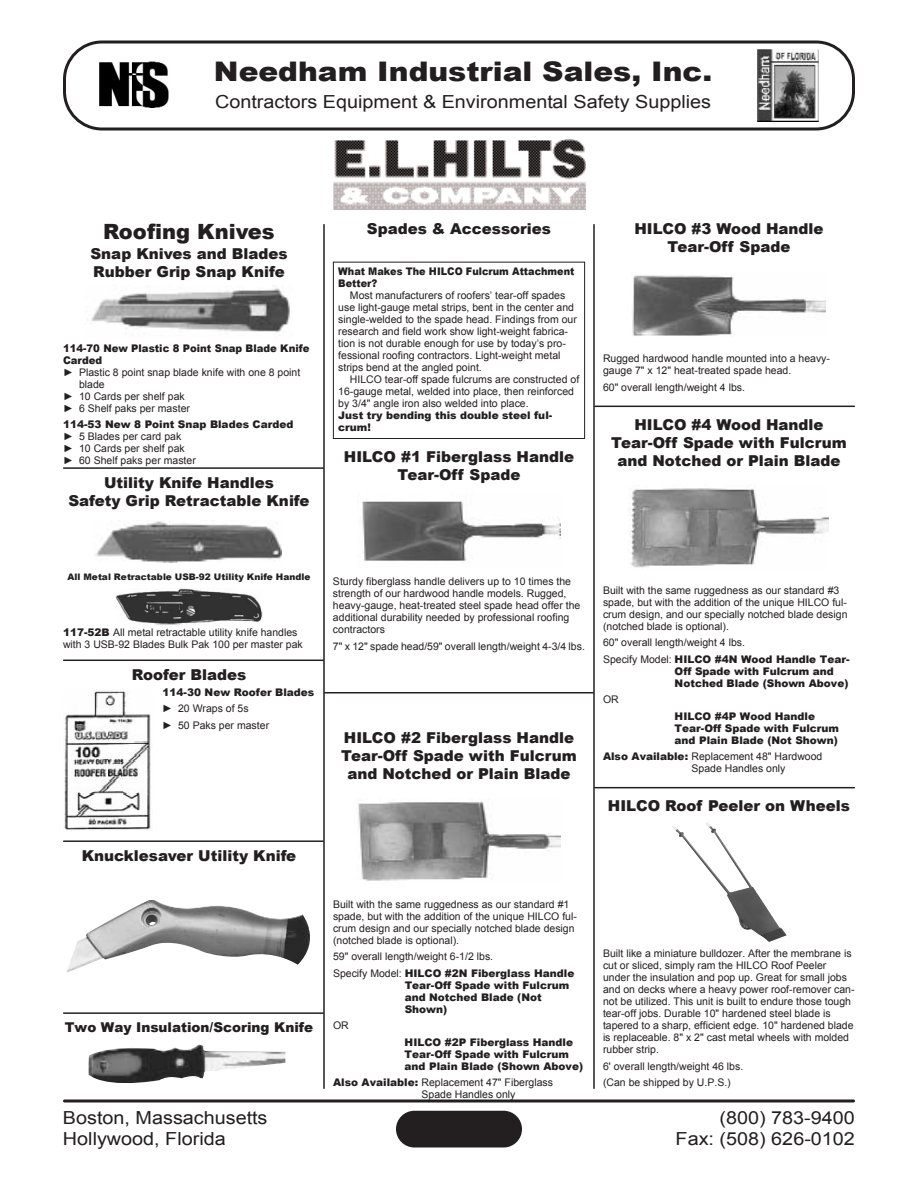
<style>
.page{position:relative;width:918px;height:1188px;background:#fff}
.page>*{position:absolute;margin:0;border:0;box-sizing:border-box;transform-origin:0 0}
.t1{font:900 27px "Arial";color:#231f20;scale:1.1 1}
.t2{font:900 21px "Arial";color:#231f20}
.t3{font:18px "Arial";color:#231f20;scale:1.1 1}
.t4{font:900 15px/18px "Arial";color:#231f20;text-align:center}
.t5{font:900 13.5px "Arial";color:#231f20}
.t6{font:10.5px/12px "Arial";color:#231f20}
.t7{font:900 10.5px/12px "Arial";color:#231f20}
.t8{font:900 10.5px "Arial";color:#231f20;scale:.96 1}
.t9{font:900 10.5px "Arial";color:#231f20;scale:.92 1}
.t10{font:900 9px "Arial";color:#231f20}
.s1{font-weight:900}
.s2{font-weight:400}
.s3{font-weight:400;color:#fff}
</style>
<div class="page">
<svg style="left:63px;top:40px;width:792px;height:90px"></svg>
<hr style="left:63px;top:1100px;width:792px;height:2px;background:#231f20;border-radius:2px">
<div style="left:396px;top:1111px;width:126px;height:37px;background:#231f20;border-radius:18px"></div>
<img style="left:99px;top:62px;width:70px;height:46px">
<img style="left:758px;top:50px;width:61px;height:72px">
<img style="left:333px;top:140px;width:253px;height:70px">
<hr style="left:63px;top:467px;width:261px;height:2px;background:#231f20">
<hr style="left:63px;top:660px;width:261px;height:1px;background:#231f20">
<hr style="left:63px;top:840px;width:261px;height:2px;background:#231f20">
<hr style="left:63px;top:1012px;width:261px;height:2px;background:#231f20">
<hr style="left:324px;top:692px;width:270px;height:1px;background:#231f20">
<hr style="left:323px;top:224px;width:2px;height:865px;background:#231f20">
<hr style="left:593px;top:224px;width:2px;height:865px;background:#231f20">
<hr style="left:594px;top:787px;width:261px;height:1px;background:#231f20">
<img style="left:87px;top:288px;width:203px;height:45px">
<img style="left:95px;top:521px;width:187px;height:41px">
<img style="left:116px;top:588px;width:146px;height:36px">
<img style="left:64px;top:690px;width:87px;height:140px">
<img style="left:67px;top:900px;width:243px;height:72px">
<img style="left:88px;top:1044px;width:197px;height:40px">
<div style="left:333px;top:262px;width:252px;height:177px;border:1px solid #231f20"></div>
<img style="left:361px;top:501px;width:200px;height:60px">
<img style="left:358px;top:801px;width:203px;height:80px">
<img style="left:632px;top:275px;width:194px;height:61px">
<hr style="left:594px;top:406px;width:261px;height:1px;background:#231f20">
<img style="left:628px;top:488px;width:201px;height:80px">
<img style="left:672px;top:822px;width:115px;height:120px">
<p class="t1" style="left:214px;top:51px;width:455px">Needham Industrial Sales, Inc.</p>
<p class="t3" style="left:215px;top:92px;width:452px">Contractors Equipment &amp; Environmental Safety Supplies</p>
<p class="t2" style="left:103px;top:215px;width:173px">Roofing Knives</p>
<p class="t4" style="left:367px;top:219px;width:186px">Spades &amp; Accessories</p>
<p class="t4" style="left:90px;top:244px;width:199px;text-align:left">Snap Knives and Blades<br>Rubber Grip Snap Knife</p>
<p class="t9" style="left:338px;top:263px;width:258px">What Makes The HILCO Fulcrum Attachment</p>
<p class="t9" style="left:338px;top:275px;width:44px">Better?</p>
<p class="t6" style="left:350px;top:289px;width:217px">Most manufacturers of roofers’ tear-off spades</p>
<p class="t6" style="left:338px;top:301px;width:237px">use light-gauge metal strips, bent in the center and</p>
<p class="t6" style="left:338px;top:313px;width:240px">single-welded to the spade head. Findings from our</p>
<p class="t6" style="left:338px;top:325px;width:231px">research and field work show light-weight fabrica-</p>
<p class="t6" style="left:338px;top:337px;width:229px">tion is not durable enough for use by today’s pro-</p>
<p class="t6" style="left:338px;top:349px;width:224px">fessional roofing contractors. Light-weight metal</p>
<p class="t6" style="left:338px;top:361px;width:145px">strips bend at the angled point.</p>
<p class="t6" style="left:350px;top:373px;width:231px">HILCO tear-off spade fulcrums are constructed of</p>
<p class="t6" style="left:338px;top:385px;width:237px">16-gauge metal, welded into place, then reinforced</p>
<p class="t6" style="left:338px;top:397px;width:192px">by 3/4" angle iron also welded into place.</p>
<p class="t7" style="left:338px;top:408px;width:216px">Just try bending this double steel ful-</p>
<p class="t7" style="left:338px;top:420px;width:34px">crum!</p>
<p class="t8" style="left:63px;top:340px;width:258px">114-70 New Plastic 8 Point Snap Blade Knife</p>
<p class="t8" style="left:63px;top:352px;width:42px">Carded</p>
<p class="t6" style="left:63px;top:366px;width:239px">► Plastic 8 point snap blade knife with one 8 point</p>
<p class="t6" style="left:79px;top:378px;width:27px">blade</p>
<p class="t6" style="left:63px;top:390px;width:123px">► 10 Cards per shelf pak</p>
<p class="t6" style="left:63px;top:402px;width:129px">► 6 Shelf paks per master</p>
<p class="t6" style="left:63px;top:419px;width:232px"><span class="s1">114-53 New 8 Point Snap Blades Carded </span>► 5 Blades per card pak<br>► 10 Cards per shelf pak<br>► 60 Shelf paks per master</p>
<p class="t4" style="left:68px;top:473px;width:243px">Utility Knife Handles<br>Safety Grip Retractable Knife</p>
<p class="t4" style="left:344px;top:447px;width:232px">HILCO #1 Fiberglass Handle<br>Tear-Off Spade</p>
<p class="t4" style="left:634px;top:219px;width:191px">HILCO #3 Wood Handle<br>Tear-Off Spade</p>
<p class="t6" style="left:603px;top:353px;width:229px">Rugged hardwood handle mounted into a heavy&shy;gauge 7" x 12" heat-treated spade head.</p>
<p class="t6" style="left:603px;top:381px;width:144px">60" overall length/weight 4 lbs.</p>
<p class="t4" style="left:611px;top:415px;width:237px">HILCO #4 Wood Handle<br>Tear-Off Spade with Fulcrum and Notched or Plain Blade</p>
<p class="t10" style="left:68px;top:570px;width:244px">All Metal Retractable USB-92 Utility Knife Handle</p>
<p class="t6" style="left:63px;top:627px;width:241px"><span class="s1">117-52B</span> All metal retractable utility knife handles with 3 USB-92 Blades Bulk Pak 100 per master pak</p>
<p class="t4" style="left:132px;top:665px;width:116px">Roofer Blades</p>
<p class="t6" style="left:162px;top:684px;width:154px;line-height:16.5px"><span class="s1">114-30 New Roofer Blades </span>► 20 Wraps of 5s<br>► 50 Paks per master</p>
<p class="t4" style="left:82px;top:846px;width:216px">Knucklesaver Utility Knife</p>
<p class="t5" style="left:65px;top:1017px;width:250px">Two Way Insulation/Scoring Knife</p>
<p class="t6" style="left:333px;top:576px;width:249px">Sturdy fiberglass handle delivers up to 10 times the strength of our hardwood handle models. Rugged, heavy-gauge, heat-treated steel spade head offer the additional durability needed by professional roofing contractors</p>
<p class="t6" style="left:333px;top:640px;width:253px">7" x 12" spade head/59" overall length/weight 4-3/4 lbs.</p>
<p class="t4" style="left:341px;top:729px;width:237px">HILCO #2 Fiberglass Handle<br>Tear-Off Spade with Fulcrum and Notched or Plain Blade</p>
<p class="t6" style="left:603px;top:584px;width:246px">Built with the same ruggedness as our standard #3 spade, but with the addition of the unique HILCO ful&shy;crum design, and our specially notched blade design (notched blade is optional).</p>
<p class="t6" style="left:603px;top:634px;width:248px;line-height:16.5px">60" overall length/weight 4 lbs.<br>Specify Model: <span class="s1">HILCO #4N Wood Handle Tear-</span></p>
<p class="t7" style="left:675px;top:665px;width:175px">Off Spade with Fulcrum and<br>Notched Blade (Shown Above)</p>
<p class="t7" style="left:603px;top:691px;width:214px;line-height:16.5px"><span class="s2">OR<br></span><span class="s3">Specify Model:</span> HILCO #4P Wood Handle</p>
<p class="t7" style="left:675px;top:722px;width:166px">Tear-Off Spade with Fulcrum and Plain Blade (Not Shown)</p>
<p class="t6" style="left:692px;top:751px;width:132px;text-indent:-89px"><span class="s1">Also Available:</span> Replacement 48" Hardwood<br>Spade Handles only</p>
<p class="t4" style="left:608px;top:796px;width:244px">HILCO Roof Peeler on Wheels</p>
<p class="t6" style="left:333px;top:898px;width:245px">Built with the same ruggedness as our standard #1 spade, but with the addition of the unique HILCO ful&shy;crum design and our specially notched blade design (notched blade is optional).</p>
<p class="t6" style="left:333px;top:948px;width:243px;line-height:16.5px">59" overall length/weight 6-1/2 lbs.<br>Specify Model: <span class="s1">HILCO #2N Fiberglass Handle</span></p>
<p class="t7" style="left:405px;top:978px;width:166px">Tear-Off Spade with Fulcrum and Notched Blade (Not<br>Shown)</p>
<p class="t7" style="left:333px;top:1017px;width:242px;line-height:16.5px"><span class="s2">OR<br></span><span class="s3">Specify Model:</span> HILCO #2P Fiberglass Handle</p>
<p class="t7" style="left:405px;top:1047px;width:180px">Tear-Off Spade with Fulcrum and Plain Blade (Shown Above)</p>
<p class="t6" style="left:422px;top:1076px;width:133px;text-indent:-88px"><span class="s1">Also Available:</span> Replacement 47" Fiberglass<br>Spade Handles only</p>
<p class="t6" style="left:603px;top:948px;width:253px">Built like a miniature bulldozer. After the membrane is cut or sliced, simply ram the HILCO Roof Peeler under the insulation and pop up. Great for small jobs and on decks where a heavy power roof-remover can&shy;not be utilized. This unit is built to endure those tough tear-off jobs. Durable 10" hardened steel blade is tapered to a sharp, efficient edge. 10" hardened blade is replaceable. 8" x 2" cast metal wheels with molded rubber strip.</p>
<p class="t6" style="left:603px;top:1058px;width:142px;line-height:16.5px">6' overall length/weight 46 lbs. (Can be shipped by U.P.S.)</p>
<p class="t3" style="left:63px;top:1108px;width:187px">Boston, Massachusetts</p>
<p class="t3" style="left:720px;top:1108px;width:125px">(800) 783-9400</p>
<p class="t3" style="left:63px;top:1129px;width:150px">Hollywood, Florida</p>
<p class="t3" style="left:676px;top:1129px;width:165px">Fax: (508) 626-0102</p>
</div>
